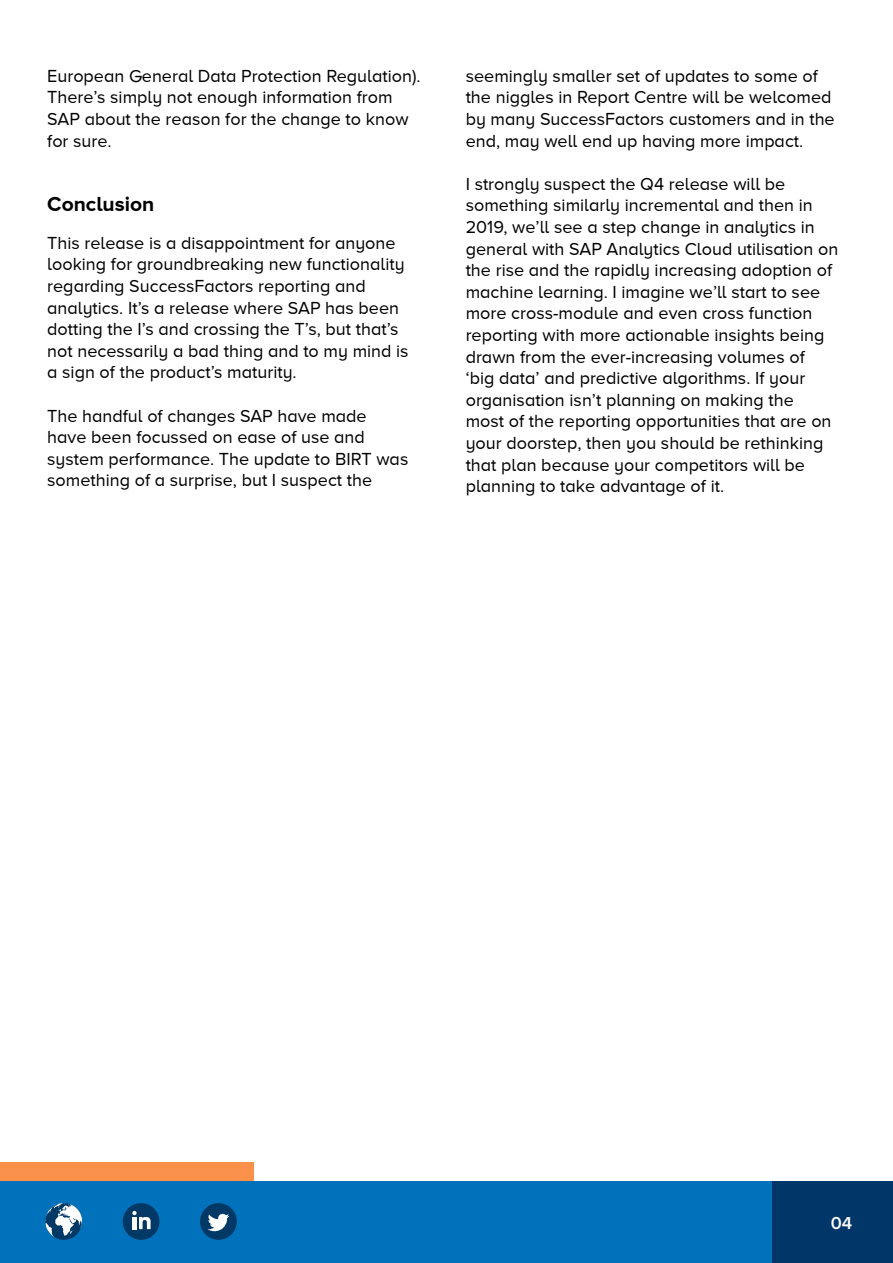
<style>
.page{position:relative;width:893px;height:1263px;background:#fff}
.page>*{position:absolute;margin:0;border:0;box-sizing:border-box;transform-origin:0 0}
.t1{font:700 21px "Proxima Nova A";color:#000}
.t2{font:18px/21.6px "Proxima Nova A";color:#000}
.t3{font:600 18px "Proxima Nova";color:#fff}
</style>
<div class="page">
<div style="left:0;top:1162px;width:254px;height:101px;background:#fa914b"></div>
<div style="left:0;top:1182px;width:893px;height:81px;background:#0072bc"></div>
<div style="left:773px;top:1182px;width:120px;height:81px;background:#003768"></div>
<div style="left:123px;top:1203px;width:36px;height:37px;background:#003866;border-radius:50%"></div>
<svg style="left:132px;top:1211px;width:19px;height:18px"></svg>
<svg style="left:45px;top:1203px;width:37px;height:37px"></svg>
<svg style="left:45px;top:1203px;width:37px;height:35px"></svg>
<div style="left:200px;top:1203px;width:37px;height:37px;background:#003866;border-radius:50%"></div>
<svg style="left:208px;top:1214px;width:21px;height:17px"></svg>
<p class="t2" style="left:47px;top:65px;width:375px">European General Data Protection Regulation).<br>There’s simply not enough information from SAP about the reason for the change to know for sure.</p>
<p class="t1" style="left:47px;top:192px;width:109px">Conclusion</p>
<p class="t2" style="left:47px;top:232px;width:363px">This release is a disappointment for anyone looking for groundbreaking new functionality regarding SuccessFactors reporting and analytics. It’s a release where SAP has been dotting the I’s and crossing the T’s, but that’s not necessarily a bad thing and to my mind is a sign of the product’s maturity.</p>
<p class="t2" style="left:47px;top:404px;width:363px">The handful of changes SAP have made have been focussed on ease of use and system performance. The update to BIRT was something of a surprise, but I suspect the</p>
<p class="t2" style="left:466px;top:65px;width:371px">seemingly smaller set of updates to some of the niggles in Report Centre will be welcomed by many SuccessFactors customers and in the end, may well end up having more impact.</p>
<p class="t2" style="left:466px;top:173px;width:374px">I strongly suspect the Q4 release will be something similarly incremental and then in 2019, we’ll see a step change in analytics in general with SAP Analytics Cloud utilisation on the rise and the rapidly increasing adoption of machine learning. I imagine we’ll start to see more cross-module and even cross function reporting with more actionable insights being drawn from the ever-increasing volumes of<br>‘big data’ and predictive algorithms. If your organisation isn’t planning on making the<br>most of the reporting opportunities that are on your doorstep, then you should be rethinking that plan because your competitors will be planning to take advantage of it.</p>
<p class="t3" style="left:831px;top:1214px;width:23px">04</p>
</div>
